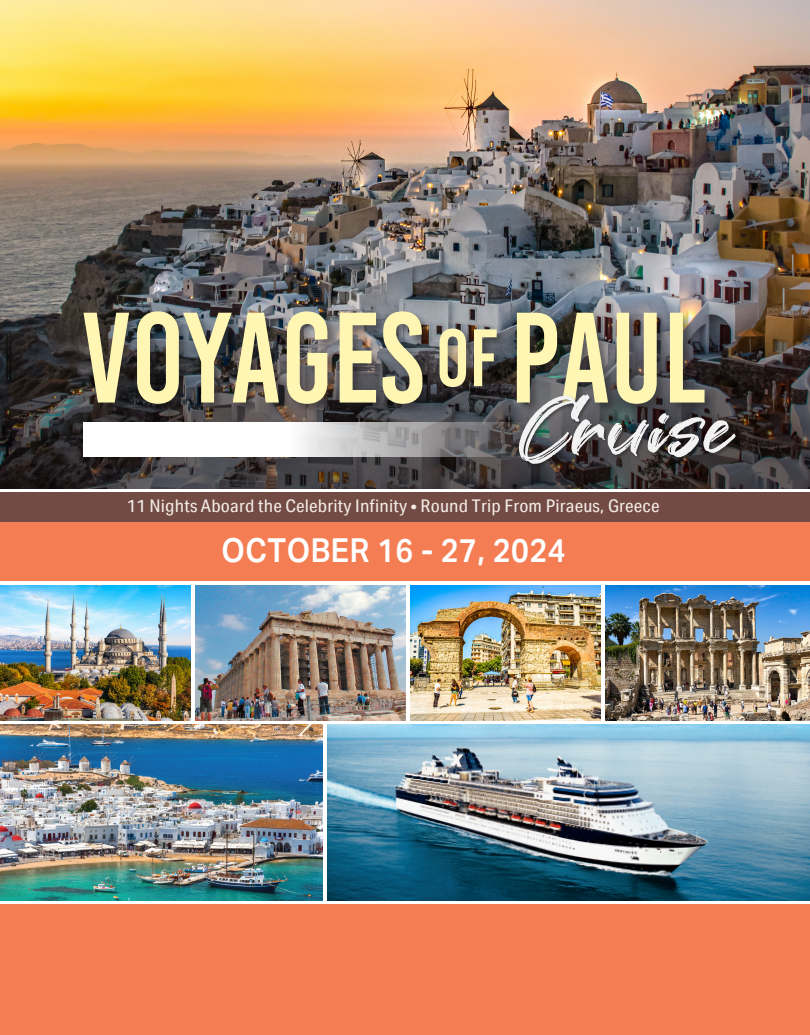
<style>
.page{position:relative;width:810px;height:1035px;background:#fff}
.page>*{position:absolute;margin:0;border:0;box-sizing:border-box;transform-origin:0 0}
.t1{font:128.38px "Bebas Kai";color:#fff6b3;scale:.95 1}
.t2{font:90.38px "Great Sejagad";letter-spacing:.01em;color:#f2f2f2;scale:1.1 1}
.t3{font:600 33px "Aktiv Grotesk";letter-spacing:.02em;color:#fff;scale:.91 1}
.t4{font:17.5px "Aktiv Grotesk Cd";letter-spacing:.01em;color:#f4ebe6;scale:1.1 1}
.s1{font-size:81.25px}
</style>
<div class="page">
<div style="left:1px;top:904px;width:809px;height:131px;background:#f47d54"></div>
<div style="left:0;top:493px;width:810px;height:88px;background:#f47d54"></div>
<img style="left:606px;top:585px;width:204px;height:135px">
<img style="left:0;top:585px;width:191px;height:135px">
<img style="left:196px;top:585px;width:210px;height:135px">
<img style="left:410px;top:585px;width:191px;height:135px">
<img style="left:0;top:0;width:810px;height:313px">
<img style="left:0;top:725px;width:323px;height:175px">
<img style="left:328px;top:725px;width:482px;height:175px">
<div style="left:0;top:492px;width:810px;height:30px;background:#724b44"></div>
<svg style="left:0;top:313px;width:810px;height:176px;background:#3a3434"></svg>
<div style="left:82px;top:310px;width:634px;height:105px;background:#231f20;opacity:.45"></div>
<div style="left:518px;top:394px;width:222px;height:74px;background:#231f20;opacity:.5"></div>
<svg style="left:83px;top:422px;width:461px;height:34px"></svg>
<h1 class="t1" style="left:81px;top:289px;width:659px">VOYAGES <span class="s1">OF</span> PAUL</h1>
<h2 class="t2" style="left:519px;top:377px;width:196px">Cruise</h2>
<p class="t4" style="left:126px;top:495px;width:486px">11 Nights Aboard the Celebrity Infinity • Round Trip From Piraeus, Greece</p>
<h3 class="t3" style="left:222px;top:531px;width:379px">OCTOBER 16 - 27, 2024</h3>
</div>
